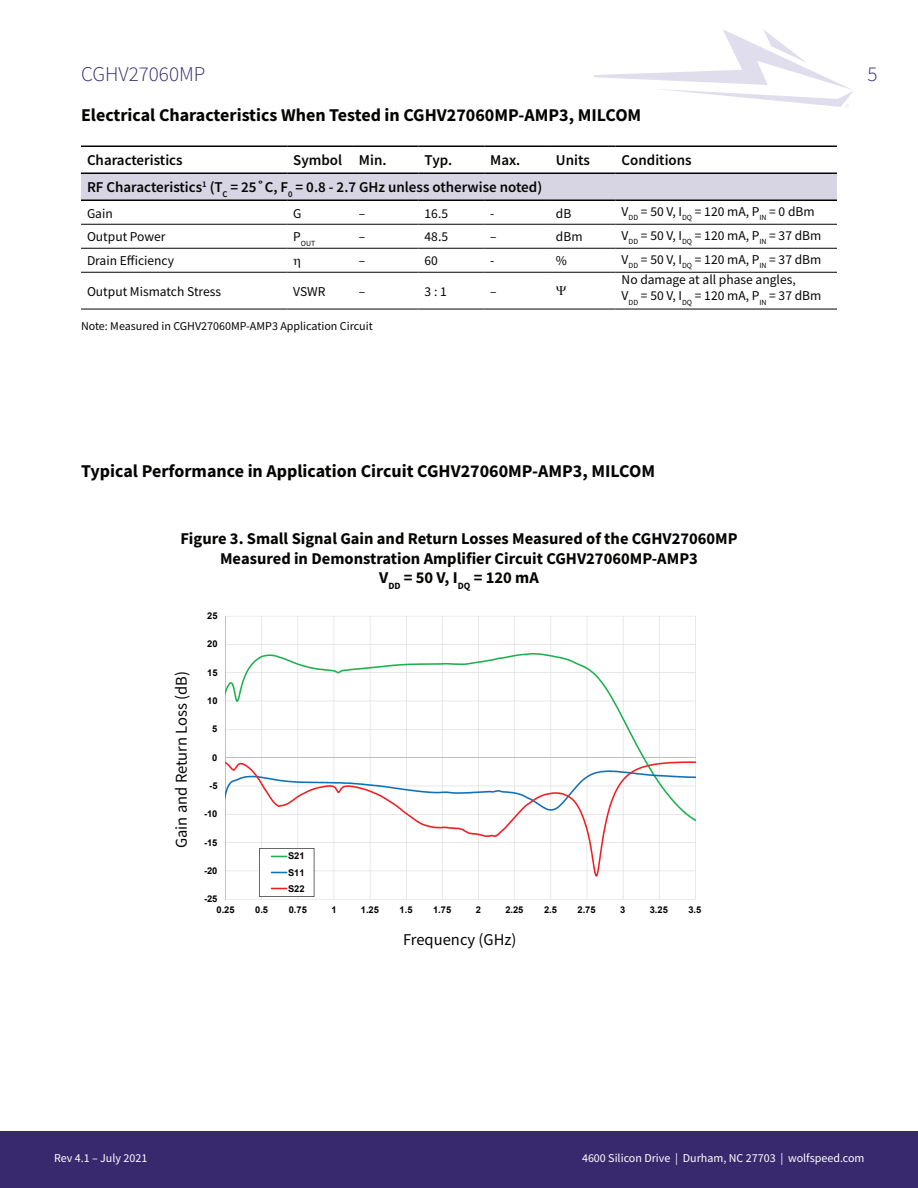
<style>
.page{position:relative;width:918px;height:1188px;background:#fff}
.page>*{position:absolute;margin:0;border:0;box-sizing:border-box;transform-origin:0 0}
.t1{font:300 21px "Source Sans Pro";color:#38296e}
.t2{font:700 18px "Source Sans Pro";color:#040503}
.t3{font:700 16.5px/19.8px "Source Sans Pro";color:#040503;text-align:center}
.t4{font:16.5px "Source Sans Pro";color:#040503}
.t5{font:600 15px "Source Sans Pro";color:#040503}
.t6{font:13.5px/16.5px "Source Sans Pro";color:#040503}
.t7{font:12px "Source Sans Pro";color:#fff}
.t8{font:12px "Source Sans Pro";color:#040503}
.t9{font:700 9.3px/16px "Arial";color:#000;text-align:justify}
.t10{font:7.8px "Source Sans Pro";color:#040503}
</style>
<div class="page">
<svg style="left:594px;top:29px;width:259px;height:78px"></svg>
<div style="left:0;top:1131px;width:918px;height:57px;background:#38296e"></div>
<svg style="left:225px;top:616px;width:471px;height:284px"></svg>
<div style="left:81px;top:173px;width:756px;height:27px;background:#d7d4e3"></div>
<hr style="left:81px;top:224px;width:206px;height:1px;background:#040503">
<hr style="left:287px;top:224px;width:66px;height:1px;background:#040503">
<hr style="left:353px;top:224px;width:66px;height:1px;background:#040503">
<hr style="left:419px;top:224px;width:65px;height:1px;background:#040503">
<hr style="left:484px;top:224px;width:66px;height:1px;background:#040503">
<hr style="left:550px;top:224px;width:66px;height:1px;background:#040503">
<hr style="left:616px;top:224px;width:221px;height:1px;background:#040503">
<hr style="left:81px;top:248px;width:206px;height:1px;background:#040503">
<hr style="left:287px;top:248px;width:66px;height:1px;background:#040503">
<hr style="left:353px;top:248px;width:66px;height:1px;background:#040503">
<hr style="left:419px;top:248px;width:65px;height:1px;background:#040503">
<hr style="left:484px;top:248px;width:66px;height:1px;background:#040503">
<hr style="left:550px;top:248px;width:66px;height:1px;background:#040503">
<hr style="left:616px;top:248px;width:221px;height:1px;background:#040503">
<hr style="left:81px;top:272px;width:206px;height:1px;background:#040503">
<hr style="left:287px;top:272px;width:66px;height:1px;background:#040503">
<hr style="left:353px;top:272px;width:66px;height:1px;background:#040503">
<hr style="left:419px;top:272px;width:65px;height:1px;background:#040503">
<hr style="left:484px;top:272px;width:66px;height:1px;background:#040503">
<hr style="left:550px;top:272px;width:66px;height:1px;background:#040503">
<hr style="left:616px;top:272px;width:221px;height:1px;background:#040503">
<hr style="left:81px;top:309px;width:206px;height:1px;background:#040503">
<hr style="left:287px;top:309px;width:66px;height:1px;background:#040503">
<hr style="left:353px;top:309px;width:66px;height:1px;background:#040503">
<hr style="left:419px;top:309px;width:65px;height:1px;background:#040503">
<hr style="left:484px;top:309px;width:66px;height:1px;background:#040503">
<hr style="left:550px;top:309px;width:66px;height:1px;background:#040503">
<hr style="left:616px;top:309px;width:221px;height:1px;background:#040503">
<hr style="left:81px;top:146px;width:206px;height:1px;background:#040503">
<hr style="left:287px;top:146px;width:66px;height:1px;background:#040503">
<hr style="left:353px;top:146px;width:66px;height:1px;background:#040503">
<hr style="left:419px;top:146px;width:65px;height:1px;background:#040503">
<hr style="left:484px;top:146px;width:66px;height:1px;background:#040503">
<hr style="left:550px;top:146px;width:66px;height:1px;background:#040503">
<hr style="left:616px;top:146px;width:221px;height:1px;background:#040503">
<hr style="left:81px;top:172px;width:206px;height:2px;background:#040503">
<hr style="left:287px;top:172px;width:66px;height:2px;background:#040503">
<hr style="left:353px;top:172px;width:66px;height:2px;background:#040503">
<hr style="left:419px;top:172px;width:65px;height:2px;background:#040503">
<hr style="left:484px;top:172px;width:66px;height:2px;background:#040503">
<hr style="left:550px;top:172px;width:66px;height:2px;background:#040503">
<hr style="left:616px;top:172px;width:221px;height:2px;background:#040503">
<hr style="left:81px;top:200px;width:206px;height:1px;background:#040503">
<hr style="left:287px;top:200px;width:66px;height:1px;background:#040503">
<hr style="left:353px;top:200px;width:66px;height:1px;background:#040503">
<hr style="left:419px;top:200px;width:65px;height:1px;background:#040503">
<hr style="left:484px;top:200px;width:66px;height:1px;background:#040503">
<hr style="left:550px;top:200px;width:66px;height:1px;background:#040503">
<hr style="left:616px;top:200px;width:221px;height:1px;background:#040503">
<h1 class="t1" style="left:81px;top:61px;width:126px">CGHV27060MP</h1>
<h1 class="t1" style="left:867px;top:61px;width:12px">5</h1>
<h2 class="t2" style="left:81px;top:103px;width:562px">Electrical Characteristics When Tested in CGHV27060MP-AMP3, MILCOM</h2>
<p class="t5" style="left:87px;top:151px;width:97px">Characteristics</p>
<p class="t5" style="left:293px;top:151px;width:95px">Symbol Min.</p>
<p class="t5" style="left:425px;top:151px;width:29px">Typ.</p>
<p class="t5" style="left:490px;top:151px;width:32px">Max.</p>
<p class="t5" style="left:556px;top:151px;width:35px">Units</p>
<p class="t5" style="left:622px;top:151px;width:72px">Conditions</p>
<p class="t5" style="left:87px;top:177px;width:457px">RF Characteristics<sup>1</sup> (T<sub>C</sub> = 25˚C, F<sub>0</sub> = 0.8 - 2.7 GHz unless otherwise noted)</p>
<p class="t6" style="left:87px;top:205px;width:27px">Gain</p>
<p class="t6" style="left:293px;top:205px;width:10px">G</p>
<p class="t6" style="left:359px;top:205px;width:8px">–</p>
<p class="t6" style="left:425px;top:205px;width:25px">16.5</p>
<p class="t6" style="left:490px;top:205px;width:6px">-</p>
<p class="t6" style="left:556px;top:205px;width:17px">dB</p>
<p class="t6" style="left:622px;top:203px;width:195px">V<sub>DD</sub> = 50 V, I<sub>DQ</sub> = 120 mA, P<sub>IN</sub> = 0 dBm</p>
<p class="t6" style="left:87px;top:229px;width:80px">Output Power</p>
<p class="t10" style="left:293px;top:238px;width:24px"><sup>P</sup>OUT</p>
<p class="t6" style="left:359px;top:229px;width:8px">–</p>
<p class="t6" style="left:425px;top:229px;width:25px">48.5</p>
<p class="t6" style="left:490px;top:229px;width:8px">–</p>
<p class="t6" style="left:556px;top:229px;width:28px">dBm</p>
<p class="t6" style="left:622px;top:227px;width:201px">V<sub>DD</sub> = 50 V, I<sub>DQ</sub> = 120 mA, P<sub>IN</sub> = 37 dBm</p>
<p class="t6" style="left:87px;top:253px;width:89px">Drain Efficiency</p>
<p class="t6" style="left:359px;top:253px;width:8px">–</p>
<p class="t6" style="left:425px;top:253px;width:15px">60</p>
<p class="t6" style="left:490px;top:253px;width:6px">-</p>
<p class="t6" style="left:556px;top:253px;width:13px">%</p>
<p class="t6" style="left:622px;top:251px;width:201px">V<sub>DD</sub> = 50 V, I<sub>DQ</sub> = 120 mA, P<sub>IN</sub> = 37 dBm</p>
<p class="t6" style="left:87px;top:283px;width:136px">Output Mismatch Stress</p>
<p class="t6" style="left:293px;top:283px;width:34px">VSWR</p>
<p class="t6" style="left:359px;top:283px;width:8px">–</p>
<p class="t6" style="left:425px;top:283px;width:24px">3 : 1</p>
<p class="t6" style="left:490px;top:283px;width:8px">–</p>
<p class="t6" style="left:622px;top:271px;width:201px">No damage at all phase angles,<br>V<sub>DD</sub> = 50 V, I<sub>DQ</sub> = 120 mA, P<sub>IN</sub> = 37 dBm</p>
<p class="t8" style="left:81px;top:318px;width:293px">Note: Measured in CGHV27060MP-AMP3 Application Circuit</p>
<h2 class="t2" style="left:81px;top:458px;width:576px">Typical Performance in Application Circuit CGHV27060MP-AMP3, MILCOM</h2>
<p class="t3" style="left:180px;top:528px;width:559px">Figure 3. Small Signal Gain and Return Losses Measured of the CGHV27060MP<br>Measured in Demonstration Amplifier Circuit CGHV27060MP-AMP3<br>V<sub>DD</sub> = 50 V, I<sub>DQ</sub> = 120 mA</p>
<p class="t9" style="left:207px;top:608px;width:12px">25</p>
<p class="t4" style="left:171px;top:848px;width:179px;rotate:-90deg">Gain and Return Loss (dB)</p>
<p class="t9" style="left:207px;top:636px;width:12px">20</p>
<p class="t9" style="left:207px;top:665px;width:12px">15</p>
<p class="t9" style="left:207px;top:693px;width:12px">10</p>
<p class="t9" style="left:212px;top:721px;width:7px">5</p>
<p class="t9" style="left:212px;top:750px;width:7px">0</p>
<p class="t9" style="left:209px;top:778px;width:10px">-5</p>
<p class="t9" style="left:204px;top:806px;width:15px">-10</p>
<p class="t9" style="left:204px;top:834px;width:15px">-15</p>
<p class="t9" style="left:204px;top:863px;width:15px">-20</p>
<p class="t9" style="left:204px;top:891px;width:15px">-25</p>
<p class="t9" style="left:288px;top:848px;width:18px">S21<br>S11<br>S22</p>
<p class="t9" style="left:217px;top:902px;width:20px">0.25</p>
<p class="t9" style="left:255px;top:902px;width:14px">0.5</p>
<p class="t9" style="left:289px;top:902px;width:20px">0.75</p>
<p class="t9" style="left:331px;top:902px;width:7px">1</p>
<p class="t9" style="left:361px;top:902px;width:20px">1.25</p>
<p class="t9" style="left:400px;top:902px;width:14px">1.5</p>
<p class="t9" style="left:433px;top:902px;width:20px">1.75</p>
<p class="t9" style="left:476px;top:902px;width:7px">2</p>
<p class="t9" style="left:505px;top:902px;width:20px">2.25</p>
<p class="t9" style="left:544px;top:902px;width:14px">2.5</p>
<p class="t9" style="left:578px;top:902px;width:20px">2.75</p>
<p class="t9" style="left:620px;top:902px;width:7px">3</p>
<p class="t9" style="left:650px;top:902px;width:20px">3.25</p>
<p class="t9" style="left:688px;top:902px;width:14px">3.5</p>
<p class="t4" style="left:403px;top:929px;width:115px">Frequency (GHz)</p>
<p class="t7" style="left:54px;top:1150px;width:95px">Rev 4.1 – July 2021</p>
<p class="t7" style="left:582px;top:1150px;width:284px">4600 Silicon Drive | Durham, NC 27703 | wolfspeed.com</p>
</div>
